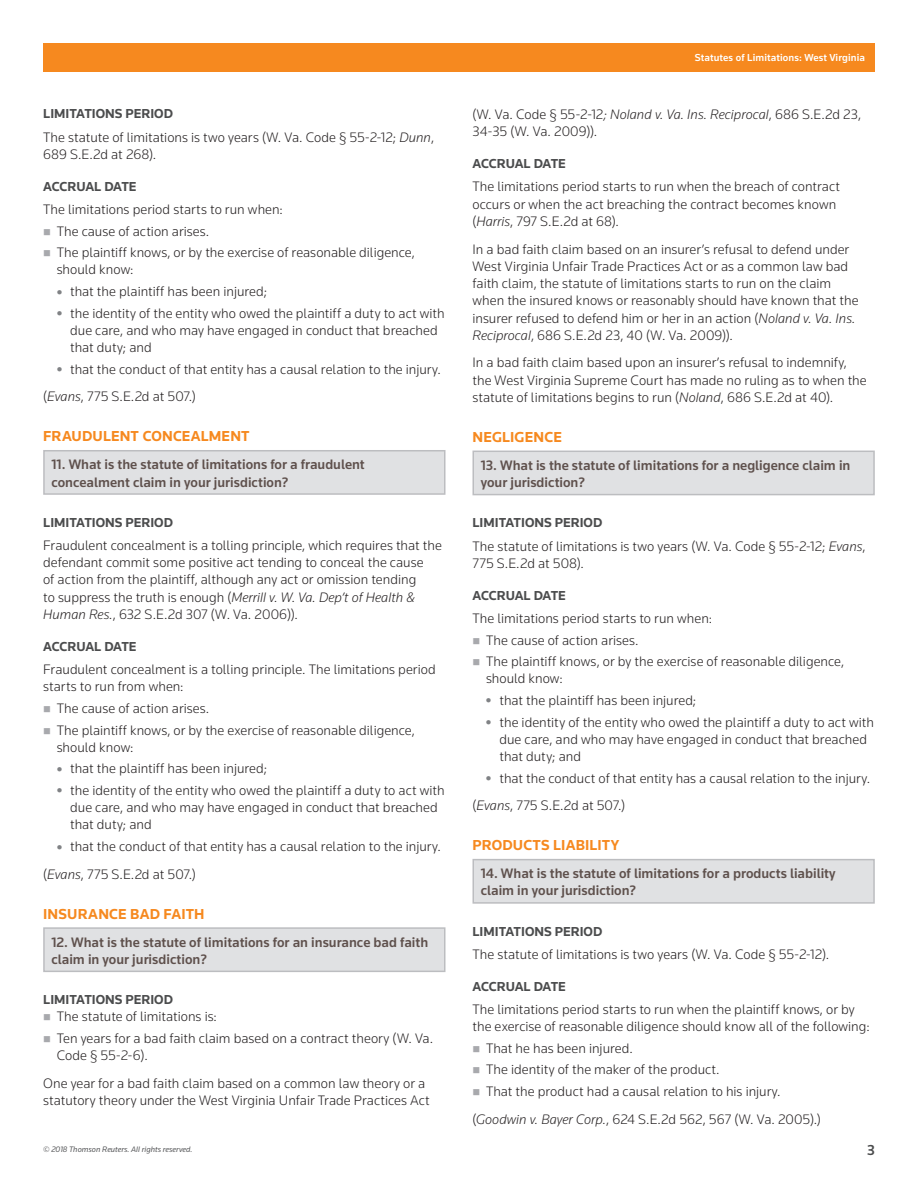
<style>
.page{position:relative;width:918px;height:1188px;background:#fff}
.page>*{position:absolute;margin:0;border:0;box-sizing:border-box;transform-origin:0 0}
.t1{font:700 15px "Knowledge";letter-spacing:.01em;color:#f6891f}
.t2{font:500 15px "Knowledge";color:#4b4c4d}
.t3{font:300 14.25px/17.2px "Knowledge";color:#231f20}
.t4{font:500 14.25px/17.2px "Knowledge";color:#5f514d}
.t5{font:700 13.5px "Knowledge";color:#4b4c4d}
.t6{font:500 10.5px "Knowledge";letter-spacing:.01em;color:#fff}
.t7{font:italic 8.25px "Knowledge";color:#57585a}
.s1{font-style:italic}
</style>
<div class="page">
<div style="left:43px;top:43px;width:832px;height:29px;background:#f6891f"></div>
<div style="left:44px;top:451px;width:401px;height:43px;background:#e0e1e3"></div>
<div style="left:43px;top:450px;width:403px;height:45px;border:2px solid #bcbdc0"></div>
<div style="left:44px;top:928px;width:401px;height:43px;background:#e0e1e3"></div>
<div style="left:43px;top:927px;width:403px;height:45px;border:2px solid #bcbdc0"></div>
<div style="left:473px;top:451px;width:401px;height:44px;background:#e0e1e3"></div>
<div style="left:472px;top:451px;width:403px;height:44px;border:2px solid #bcbdc0"></div>
<div style="left:473px;top:860px;width:401px;height:43px;background:#e0e1e3"></div>
<div style="left:472px;top:859px;width:403px;height:45px;border:2px solid #bcbdc0"></div>
<p class="t5" style="left:43px;top:106px;width:131px">LIMITATIONS PERIOD</p>
<p class="t3" style="left:43px;top:128px;width:392px">The statute of limitations is two years (W. Va. Code § 55-2-12; <span class="s1">Dunn</span>,<br>689 S.E.2d at 268).</p>
<p class="t5" style="left:43px;top:178px;width:95px">ACCRUAL DATE</p>
<p class="t3" style="left:57px;top:198px;width:360px;line-height:21.6px;text-indent:-14px">The limitations period starts to run when:<br>The cause of action arises.<br>The plaintiff knows, or by the exercise of reasonable diligence,</p>
<p class="t3" style="left:70px;top:259px;width:376px;line-height:21.6px;text-indent:-14px">should know:<br>that the plaintiff has been injured;<br>the identity of the entity who owed the plaintiff a duty to act with</p>
<p class="t3" style="left:70px;top:321px;width:369px">due care, and who may have engaged in conduct that breached that duty; and</p>
<p class="t3" style="left:43px;top:355px;width:399px;line-height:27.5px;text-indent:27px">that the conduct of that entity has a causal relation to the injury. (<span class="s1">Evans</span>, 775 S.E.2d at 507.)</p>
<p class="t1" style="left:43px;top:427px;width:208px">FRAUDULENT CONCEALMENT</p>
<p class="t4" style="left:51px;top:456px;width:315px">11. What is the statute of limitations for a fraudulent concealment claim in your jurisdiction?</p>
<p class="t5" style="left:43px;top:514px;width:131px">LIMITATIONS PERIOD</p>
<p class="t3" style="left:43px;top:536px;width:400px">Fraudulent concealment is a tolling principle, which requires that the defendant commit some positive act tending to conceal the cause<br>of action from the plaintiff, although any act or omission tending<br>to suppress the truth is enough (<span class="s1">Merrill v. W. Va. Dep’t of Health &amp; Human Res.</span>, 632 S.E.2d 307 (W. Va. 2006)).</p>
<p class="t5" style="left:43px;top:638px;width:95px">ACCRUAL DATE</p>
<p class="t3" style="left:43px;top:661px;width:394px">Fraudulent concealment is a tolling principle. The limitations period starts to run from when:</p>
<p class="t3" style="left:57px;top:697px;width:360px;line-height:21.6px">The cause of action arises.<br>The plaintiff knows, or by the exercise of reasonable diligence,</p>
<p class="t3" style="left:70px;top:736px;width:376px;line-height:21.6px;text-indent:-14px">should know:<br>that the plaintiff has been injured;<br>the identity of the entity who owed the plaintiff a duty to act with</p>
<p class="t3" style="left:70px;top:799px;width:369px">due care, and who may have engaged in conduct that breached that duty; and</p>
<p class="t3" style="left:43px;top:832px;width:399px;line-height:27.5px;text-indent:27px">that the conduct of that entity has a causal relation to the injury. (<span class="s1">Evans</span>, 775 S.E.2d at 507.)</p>
<p class="t1" style="left:43px;top:904px;width:163px">INSURANCE BAD FAITH</p>
<p class="t4" style="left:51px;top:933px;width:378px">12. What is the statute of limitations for an insurance bad faith claim in your jurisdiction?</p>
<p class="t5" style="left:43px;top:991px;width:131px">LIMITATIONS PERIOD</p>
<p class="t3" style="left:57px;top:1006px;width:378px;line-height:21.6px">The statute of limitations is:<br>Ten years for a bad faith claim based on a contract theory (W. Va.</p>
<p class="t3" style="left:43px;top:1041px;width:384px;line-height:27.5px;text-indent:13px">Code § 55-2-6).<br>One year for a bad faith claim based on a common law theory or a</p>
<p class="t3" style="left:43px;top:1091px;width:388px">statutory theory under the West Virginia Unfair Trade Practices Act</p>
<p class="t6" style="left:695px;top:51px;width:172px">Statutes of Limitations: West Virginia</p>
<p class="t3" style="left:473px;top:105px;width:390px">(W. Va. Code § 55-2-12<span class="s1">; Noland v. Va. Ins. Reciprocal</span>, 686 S.E.2d 23,<br>34-35 (W. Va. 2009)).</p>
<p class="t5" style="left:472px;top:155px;width:95px">ACCRUAL DATE</p>
<p class="t3" style="left:472px;top:178px;width:369px">The limitations period starts to run when the breach of contract occurs or when the act breaching the contract becomes known (<span class="s1">Harris</span>, 797 S.E.2d at 68).</p>
<p class="t3" style="left:472px;top:240px;width:388px">In a bad faith claim based on an insurer’s refusal to defend under West Virginia Unfair Trade Practices Act or as a common law bad faith claim, the statute of limitations starts to run on the claim when the insured knows or reasonably should have known that the insurer refused to defend him or her in an action (<span class="s1">Noland v. Va. Ins.<br>Reciprocal</span>, 686 S.E.2d 23, 40 (W. Va. 2009)).</p>
<p class="t3" style="left:472px;top:354px;width:396px">In a bad faith claim based upon an insurer’s refusal to indemnify, the West Virginia Supreme Court has made no ruling as to when the statute of limitations begins to run (<span class="s1">Noland</span>, 686 S.E.2d at 40).</p>
<p class="t1" style="left:472px;top:428px;width:91px">NEGLIGENCE</p>
<p class="t4" style="left:481px;top:456px;width:371px">13. What is the statute of limitations for a negligence claim in your jurisdiction?</p>
<p class="t5" style="left:473px;top:515px;width:131px">LIMITATIONS PERIOD</p>
<p class="t3" style="left:473px;top:537px;width:395px">The statute of limitations is two years (W. Va. Code § 55-2-12; <span class="s1">Evans</span>,<br>775 S.E.2d at 508).</p>
<p class="t5" style="left:472px;top:587px;width:95px">ACCRUAL DATE</p>
<p class="t3" style="left:486px;top:607px;width:360px;line-height:21.6px;text-indent:-14px">The limitations period starts to run when:<br>The cause of action arises.<br>The plaintiff knows, or by the exercise of reasonable diligence,</p>
<p class="t3" style="left:500px;top:668px;width:376px;line-height:21.6px;text-indent:-14px">should know:<br>that the plaintiff has been injured;<br>the identity of the entity who owed the plaintiff a duty to act with</p>
<p class="t3" style="left:500px;top:730px;width:369px">due care, and who may have engaged in conduct that breached that duty; and</p>
<p class="t3" style="left:472px;top:764px;width:399px;line-height:27.5px;text-indent:27px">that the conduct of that entity has a causal relation to the injury. (<span class="s1">Evans</span>, 775 S.E.2d at 507.)</p>
<p class="t1" style="left:472px;top:836px;width:148px">PRODUCTS LIABILITY</p>
<p class="t4" style="left:481px;top:865px;width:356px">14. What is the statute of limitations for a products liability claim in your jurisdiction?</p>
<p class="t5" style="left:473px;top:923px;width:131px">LIMITATIONS PERIOD</p>
<p class="t3" style="left:473px;top:945px;width:358px">The statute of limitations is two years (W. Va. Code § 55-2-12).</p>
<p class="t5" style="left:473px;top:978px;width:95px">ACCRUAL DATE</p>
<p class="t3" style="left:473px;top:1000px;width:399px">The limitations period starts to run when the plaintiff knows, or by the exercise of reasonable diligence should know all of the following:</p>
<p class="t3" style="left:486px;top:1037px;width:296px;line-height:21.6px">That he has been injured.<br>The identity of the maker of the product.<br>That the product had a causal relation to his injury.</p>
<p class="t3" style="left:473px;top:1110px;width:350px">(<span class="s1">Goodwin v. Bayer Corp.</span>, 624 S.E.2d 562, 567 (W. Va. 2005).)</p>
<p class="t7" style="left:43px;top:1144px;width:151px">© 2018 Thomson Reuters. All rights reserved.</p>
<p class="t2" style="left:867px;top:1141px;width:9px">3</p>
</div>
